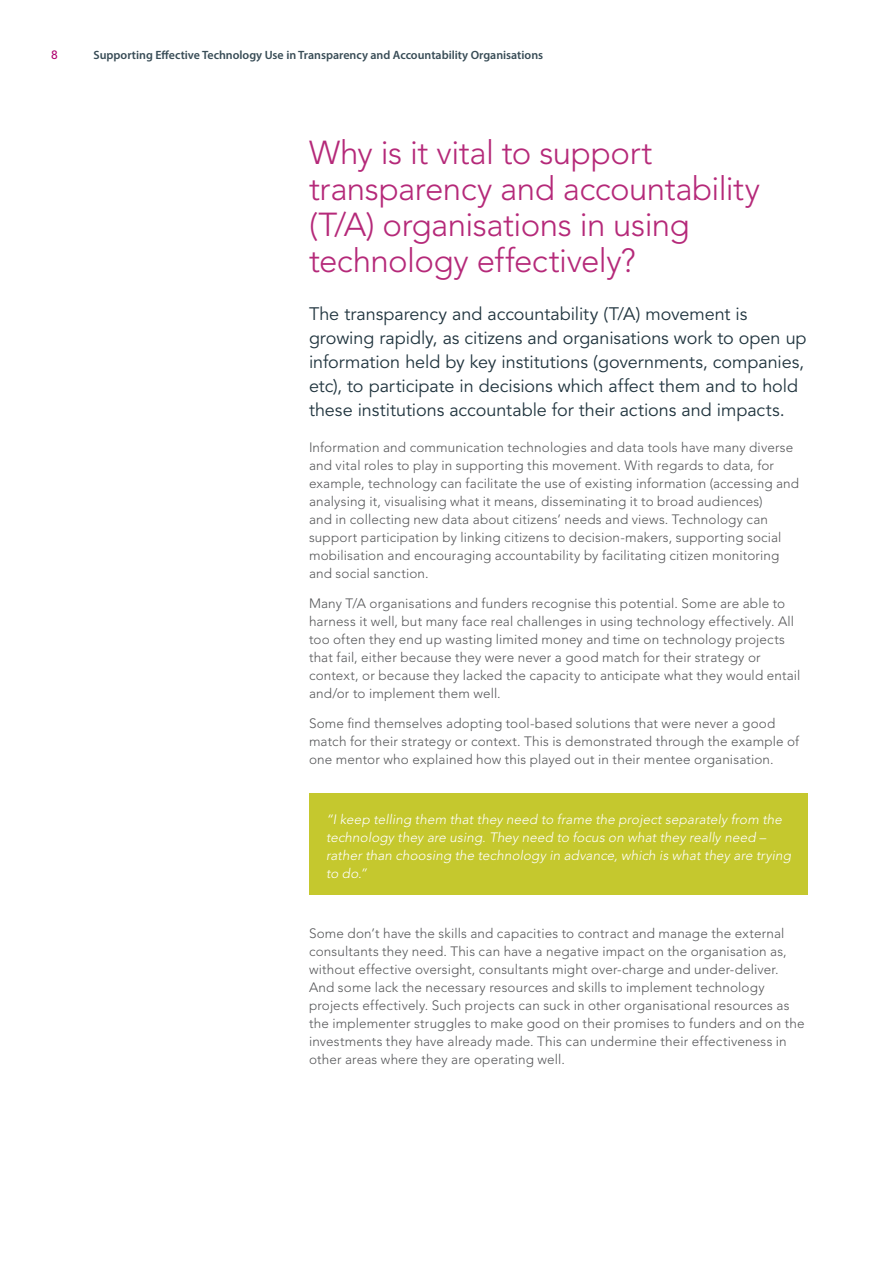
<style>
.page{position:relative;width:893px;height:1263px;background:#fff}
.page>*{position:absolute;margin:0;border:0;box-sizing:border-box;transform-origin:0 0}
.t1{font:300 33px/36px "Avenir LT Std";letter-spacing:-.015em;color:#b52979}
.t2{font:18px/24px "Avenir LT Std";letter-spacing:-.005em;color:#21353f}
.t3{font:300 13.5px/18px "Avenir LT Std";letter-spacing:.01em;color:#57585a}
.t4{font:italic 300 13.5px/18px "Avenir LT Std";letter-spacing:.005em;color:#fff}
.t5{font:600 12px "Myriad Pro";color:#384c56}
.t6{font:500 12px "Avenir LT Std";color:#af016e}
</style>
<div class="page">
<div style="left:309px;top:794px;width:499px;height:101px;background:#c5c82e"></div>
<p class="t6" style="left:51px;top:48px;width:8px">8</p>
<p class="t5" style="left:94px;top:48px;width:451px">Supporting Effective Technology Use in Transparency and Accountability Organisations</p>
<h1 class="t1" style="left:309px;top:134px;width:453px">Why is it vital to support transparency and accountability (T/A) organisations in using technology effectively?</h1>
<p class="t2" style="left:309px;top:302px;width:499px">The transparency and accountability (T/A) movement is growing rapidly, as citizens and organisations work to open up information held by key institutions (governments, companies, etc), to participate in decisions which affect them and to hold these institutions accountable for their actions and impacts.</p>
<p class="t3" style="left:309px;top:438px;width:492px">Information and communication technologies and data tools have many diverse and vital roles to play in supporting this movement. With regards to data, for example, technology can facilitate the use of existing information (accessing and analysing it, visualising what it means, disseminating it to broad audiences)<br>and in collecting new data about citizens’ needs and views. Technology can support participation by linking citizens to decision-makers, supporting social mobilisation and encouraging accountability by facilitating citizen monitoring and social sanction.</p>
<p class="t3" style="left:309px;top:594px;width:493px">Many T/A organisations and funders recognise this potential. Some are able to harness it well, but many face real challenges in using technology effectively. All too often they end up wasting limited money and time on technology projects that fail, either because they were never a good match for their strategy or context, or because they lacked the capacity to anticipate what they would entail and/or to implement them well.</p>
<p class="t3" style="left:309px;top:714px;width:492px">Some find themselves adopting tool-based solutions that were never a good match for their strategy or context. This is demonstrated through the example of one mentor who explained how this played out in their mentee organisation.</p>
<p class="t4" style="left:326px;top:810px;width:466px">“I keep telling them that they need to frame the project separately from the technology they are using. They need to focus on what they really need – rather than choosing the technology in advance, which is what they are trying to do.”</p>
<p class="t3" style="left:309px;top:924px;width:497px">Some don’t have the skills and capacities to contract and manage the external consultants they need. This can have a negative impact on the organisation as, without effective oversight, consultants might over-charge and under-deliver.<br>And some lack the necessary resources and skills to implement technology projects effectively. Such projects can suck in other organisational resources as the implementer struggles to make good on their promises to funders and on the investments they have already made. This can undermine their effectiveness in other areas where they are operating well.</p>
</div>
